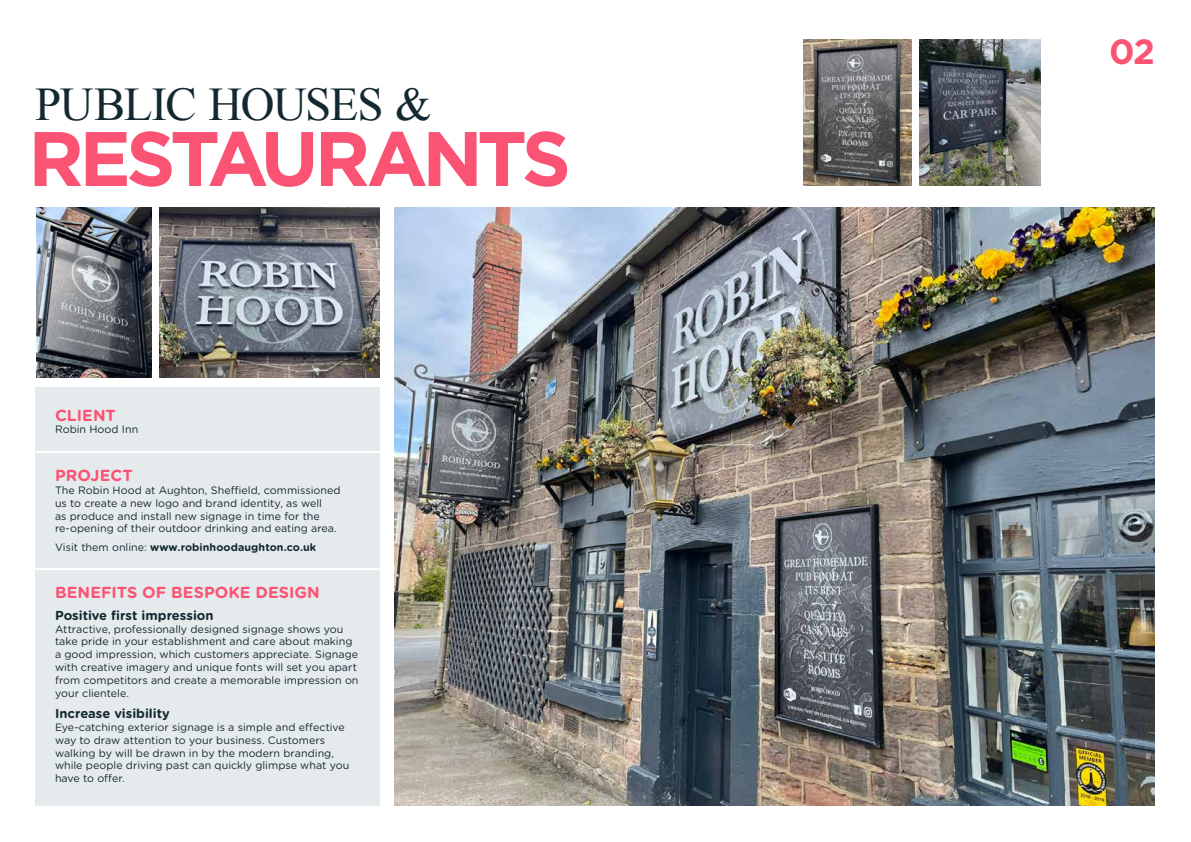
<style>
.page{position:relative;width:1191px;height:842px;background:#fff}
.page>*{position:absolute;margin:0;border:0;box-sizing:border-box;transform-origin:0 0}
.t1{font:700 77px "Gotham";letter-spacing:-.07em;color:#fb5373}
.t2{font:46.8px "Times New Roman";letter-spacing:-.03em;color:#132830}
.t3{font:700 35px "Gotham";color:#fb5373}
.t4{font:700 16px "Gotham Rounded";letter-spacing:.005em;color:#fb5373}
.t5{font:700 13px "Gotham Rounded";color:#132830}
.t6{font:10.7px/12.8px "Gotham Rounded";color:#132830}
.t7{font:700 10.7px "Gotham Rounded";letter-spacing:.01em;color:#132830}
.s1{font-weight:400}
</style>
<div class="page">
<img style="left:394px;top:208px;width:761px;height:598px">
<div style="left:35px;top:388px;width:344px;height:418px;background:#e5eaed"></div>
<hr style="left:28px;top:451px;width:356px;height:2px;background:#fff">
<hr style="left:28px;top:568px;width:356px;height:2px;background:#fff">
<img style="left:919px;top:40px;width:121px;height:146px">
<img style="left:160px;top:208px;width:219px;height:169px">
<img style="left:36px;top:208px;width:115px;height:169px">
<img style="left:803px;top:40px;width:108px;height:146px">
<h2 class="t2" style="left:35px;top:73px;width:398px">PUBLIC HOUSES &amp;</h2>
<h1 class="t1" style="left:28px;top:108px;width:544px">RESTAURANTS</h1>
<h3 class="t4" style="left:55px;top:403px;width:62px">CLIENT</h3>
<p class="t6" style="left:55px;top:423px;width:85px">Robin Hood Inn</p>
<h3 class="t4" style="left:55px;top:464px;width:79px">PROJECT</h3>
<p class="t6" style="left:55px;top:483px;width:287px">The Robin Hood at Aughton, Sheffield, commissioned us to create a new logo and brand identity, as well<br>as produce and install new signage in time for the re-opening of their outdoor drinking and eating area.</p>
<p class="t7" style="left:55px;top:539px;width:263px"><span class="s1">Visit them online:</span> www.robinhoodaughton.co.uk</p>
<h3 class="t4" style="left:55px;top:581px;width:266px">BENEFITS OF BESPOKE DESIGN</h3>
<p class="t5" style="left:55px;top:606px;width:160px">Positive first impression</p>
<p class="t6" style="left:55px;top:622px;width:305px">Attractive, professionally designed signage shows you take pride in your establishment and care about making a good impression, which customers appreciate. Signage with creative imagery and unique fonts will set you apart from competitors and create a memorable impression on your clientele.</p>
<p class="t5" style="left:55px;top:704px;width:116px">Increase visibility</p>
<p class="t6" style="left:55px;top:720px;width:296px">Eye-catching exterior signage is a simple and effective way to draw attention to your business. Customers walking by will be drawn in by the modern branding, while people driving past can quickly glimpse what you have to offer.</p>
<h3 class="t3" style="left:1109px;top:28px;width:47px">02</h3>
</div>
